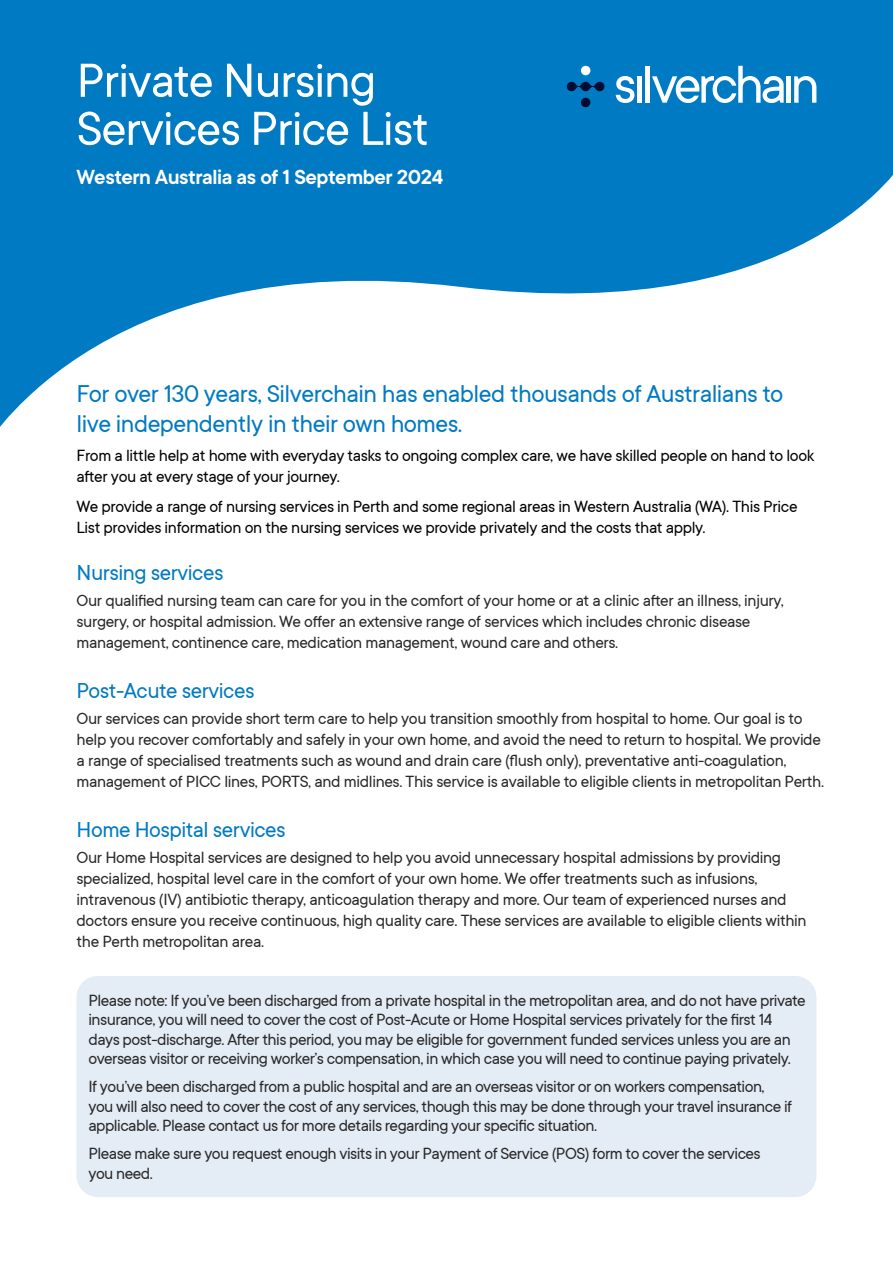
<style>
.page{position:relative;width:893px;height:1263px;background:#fff}
.page>*{position:absolute;margin:0;border:0;box-sizing:border-box;transform-origin:0 0}
.t1{font:52.5px/48.2px "TT Commons";letter-spacing:-.02em;color:#fff}
.t2{font:27px/30px "TT Commons";letter-spacing:-.02em;color:#007ac2}
.t3{font:24px "TT Commons";letter-spacing:-.02em;color:#007ac2}
.t4{font:600 22.5px "TT Commons";letter-spacing:-.02em;color:#fff}
.t5{font:18px/21px "TT Commons";letter-spacing:-.02em;color:#292829}
.t6{font:18px/21px "TT Commons";letter-spacing:-.02em;color:#000}
</style>
<div class="page">
<div style="left:77px;top:976px;width:739px;height:221px;background:#e4ecf5;border-radius:21px"></div>
<svg style="left:0;top:0;width:893px;height:427px;fill:#007ac2"></svg>
<svg style="left:616px;top:76px;width:18px;height:27px"></svg>
<div style="left:637px;top:76px;width:5px;height:27px;background:#fff"></div>
<div style="left:645px;top:66px;width:5px;height:37px;background:#fff"></div>
<svg style="left:652px;top:66px;width:132px;height:37px"></svg>
<hr style="left:787px;top:76px;width:4px;height:27px;background:#fff">
<svg style="left:794px;top:76px;width:22px;height:27px"></svg>
<div style="left:581px;top:98px;width:9px;height:9px;background:#000d33;border-radius:50%"></div>
<div style="left:581px;top:66px;width:9px;height:9px;background:#fff;border-radius:50%"></div>
<svg style="left:567px;top:82px;width:37px;height:9px"></svg>
<h1 class="t1" style="left:77px;top:57px;width:354px">Private Nursing<br>Services Price List</h1>
<p class="t4" style="left:77px;top:165px;width:368px">Western Australia as of 1 September 2024</p>
<h2 class="t2" style="left:77px;top:379px;width:708px">For over 130 years, Silverchain has enabled thousands of Australians to live independently in their own homes.</h2>
<p class="t6" style="left:77px;top:445px;width:739px">From a little help at home with everyday tasks to ongoing complex care, we have skilled people on hand to look after you at every stage of your journey.</p>
<p class="t6" style="left:77px;top:496px;width:722px">We provide a range of nursing services in Perth and some regional areas in Western Australia (WA). This Price<br>List provides information on the nursing services we provide privately and the costs that apply.</p>
<h3 class="t3" style="left:77px;top:560px;width:148px">Nursing services</h3>
<p class="t5" style="left:77px;top:590px;width:709px">Our qualified nursing team can care for you in the comfort of your home or at a clinic after an illness, injury, surgery, or hospital admission. We offer an extensive range of services which includes chronic disease management, continence care, medication management, wound care and others.</p>
<h3 class="t3" style="left:77px;top:678px;width:179px">Post-Acute services</h3>
<p class="t5" style="left:77px;top:708px;width:749px">Our services can provide short term care to help you transition smoothly from hospital to home. Our goal is to help you recover comfortably and safely in your own home, and avoid the need to return to hospital. We provide a range of specialised treatments such as wound and drain care (flush only), preventative anti-coagulation, management of PICC lines, PORTS, and midlines. This service is available to eligible clients in metropolitan Perth.</p>
<h3 class="t3" style="left:77px;top:817px;width:211px">Home Hospital services</h3>
<p class="t5" style="left:77px;top:847px;width:732px">Our Home Hospital services are designed to help you avoid unnecessary hospital admissions by providing specialized, hospital level care in the comfort of your own home. We offer treatments such as infusions, intravenous (IV) antibiotic therapy, anticoagulation therapy and more. Our team of experienced nurses and doctors ensure you receive continuous, high quality care. These services are available to eligible clients within the Perth metropolitan area.</p>
<p class="t5" style="left:88px;top:990px;width:719px;line-height:19.5px">Please note: If you’ve been discharged from a private hospital in the metropolitan area, and do not have private insurance, you will need to cover the cost of Post-Acute or Home Hospital services privately for the first 14 days post-discharge. After this period, you may be eligible for government funded services unless you are an overseas visitor or receiving worker’s compensation, in which case you will need to continue paying privately.</p>
<p class="t5" style="left:88px;top:1077px;width:705px;line-height:19.5px">If you’ve been discharged from a public hospital and are an overseas visitor or on workers compensation, you will also need to cover the cost of any services, though this may be done through your travel insurance if applicable. Please contact us for more details regarding your specific situation.</p>
<p class="t5" style="left:88px;top:1144px;width:674px;line-height:19.5px">Please make sure you request enough visits in your Payment of Service (POS) form to cover the services you need.</p>
</div>
